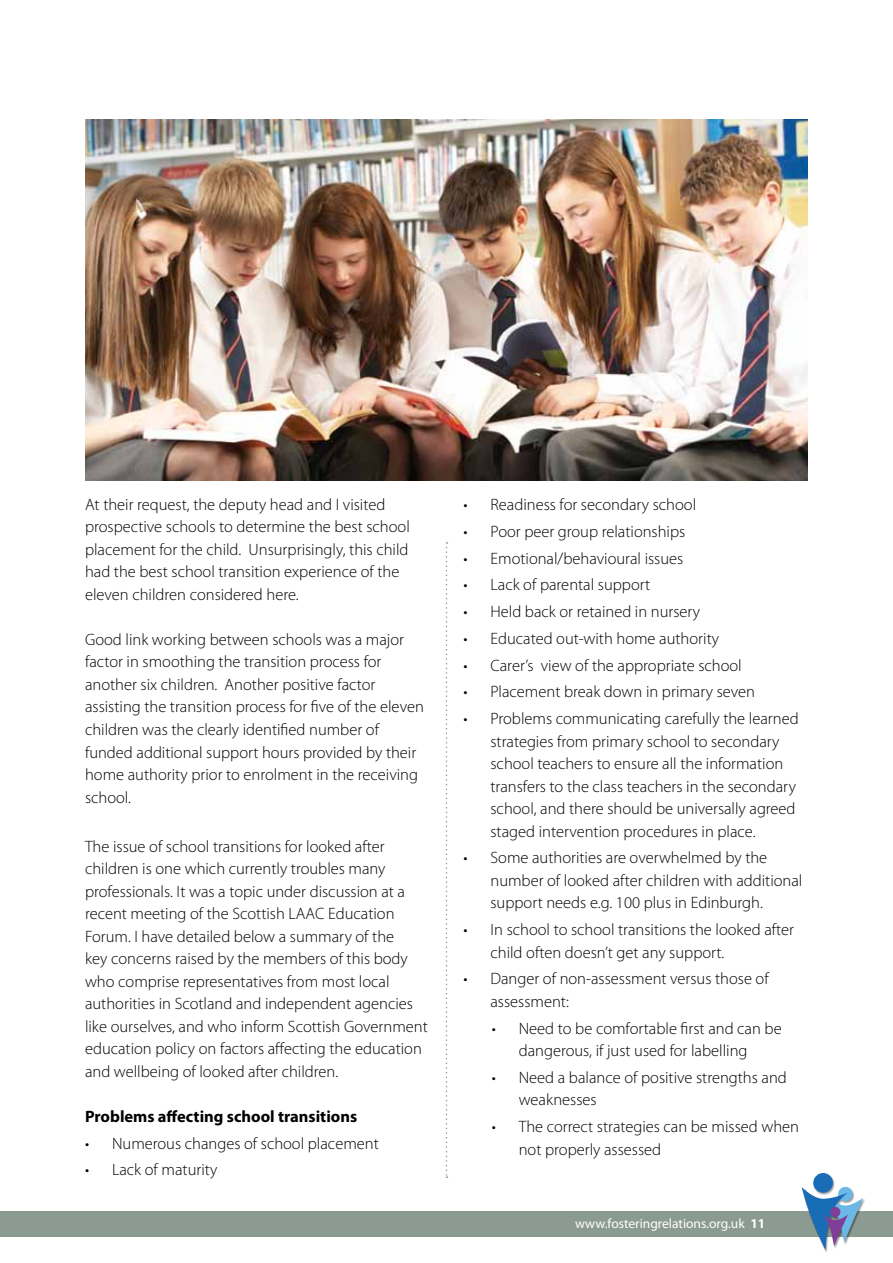
<style>
.page{position:relative;width:893px;height:1263px;background:#fff}
.page>*{position:absolute;margin:0;border:0;box-sizing:border-box;transform-origin:0 0}
.t1{font:300 16.5px/22.5px "Myriad Pro";color:#000}
.t2{font:700 16.5px "Myriad Pro";color:#000}
.t3{font:13.5px "Myriad Pro";color:#fff}
.s1{font-weight:700}
</style>
<div class="page">
<div style="left:0;top:1211px;width:893px;height:26px;background:#8b9b92"></div>
<div style="left:801px;top:1173px;width:64px;height:80px;background:#000;opacity:.39"></div>
<div style="left:813px;top:1173px;width:20px;height:20px;background:#196cb6;border-radius:50%"></div>
<svg style="left:801px;top:1187px;width:62px;height:63px"></svg>
<div style="left:830px;top:1207px;width:10px;height:10px;background:#7f3f98;border-radius:50%"></div>
<img style="left:85px;top:119px;width:723px;height:361px">
<svg style="left:446px;top:542px;width:1px;height:636px"></svg>
<p class="t1" style="left:85px;top:493px;width:326px">At their request, the deputy head and I visited prospective schools to determine the best school placement for the child. Unsurprisingly, this child had the best school transition experience of the eleven children considered here.</p>
<p class="t1" style="left:85px;top:628px;width:340px">Good link working between schools was a major factor in smoothing the transition process for another six children. Another positive factor assisting the transition process for five of the eleven children was the clearly identified number of funded additional support hours provided by their home authority prior to enrolment in the receiving school.</p>
<p class="t1" style="left:85px;top:835px;width:344px">The issue of school transitions for looked after children is one which currently troubles many professionals. It was a topic under discussion at a recent meeting of the Scottish LAAC Education Forum. I have detailed below a summary of the<br>key concerns raised by the members of this body who comprise representatives from most local authorities in Scotland and independent agencies like ourselves, and who inform Scottish Government education policy on factors affecting the education and wellbeing of looked after children.</p>
<p class="t2" style="left:85px;top:1105px;width:274px">Problems affecting school transitions</p>
<p class="t1" style="left:85px;top:1132px;width:295px">• Numerous changes of school placement</p>
<p class="t1" style="left:85px;top:1159px;width:134px">• Lack of maturity</p>
<p class="t1" style="left:463px;top:493px;width:234px">• Readiness for secondary school</p>
<p class="t1" style="left:463px;top:520px;width:223px">• Poor peer group relationships</p>
<p class="t1" style="left:463px;top:547px;width:221px">• Emotional/behavioural issues</p>
<p class="t1" style="left:463px;top:574px;width:188px">• Lack of parental support</p>
<p class="t1" style="left:463px;top:600px;width:238px">• Held back or retained in nursery</p>
<p class="t1" style="left:463px;top:627px;width:257px">• Educated out-with home authority</p>
<p class="t1" style="left:463px;top:654px;width:280px">• Carer’s view of the appropriate school</p>
<p class="t1" style="left:463px;top:681px;width:293px">• Placement break down in primary seven</p>
<p class="t1" style="left:490px;top:707px;width:310px;text-indent:-27px">• Problems communicating carefully the learned strategies from primary school to secondary school teachers to ensure all the information transfers to the class teachers in the secondary school, and there should be universally agreed staged intervention procedures in place.</p>
<p class="t1" style="left:490px;top:847px;width:313px;text-indent:-27px">• Some authorities are overwhelmed by the number of looked after children with additional support needs e.g. 100 plus in Edinburgh.</p>
<p class="t1" style="left:490px;top:918px;width:305px;text-indent:-27px">• In school to school transitions the looked after child often doesn’t get any support.</p>
<p class="t1" style="left:490px;top:968px;width:280px;text-indent:-27px">• Danger of non-assessment versus those of assessment:</p>
<p class="t1" style="left:492px;top:1017px;width:291px;text-align:center">• Need to be comfortable first and can be dangerous, if just used for labelling</p>
<p class="t1" style="left:519px;top:1066px;width:270px;text-indent:-27px">• Need a balance of positive strengths and weaknesses</p>
<p class="t1" style="left:519px;top:1115px;width:282px;text-indent:-27px">• The correct strategies can be missed when not properly assessed</p>
<p class="t3" style="left:575px;top:1215px;width:192px">www.fosteringrelations.org.uk <span class="s1">11</span></p>
</div>
